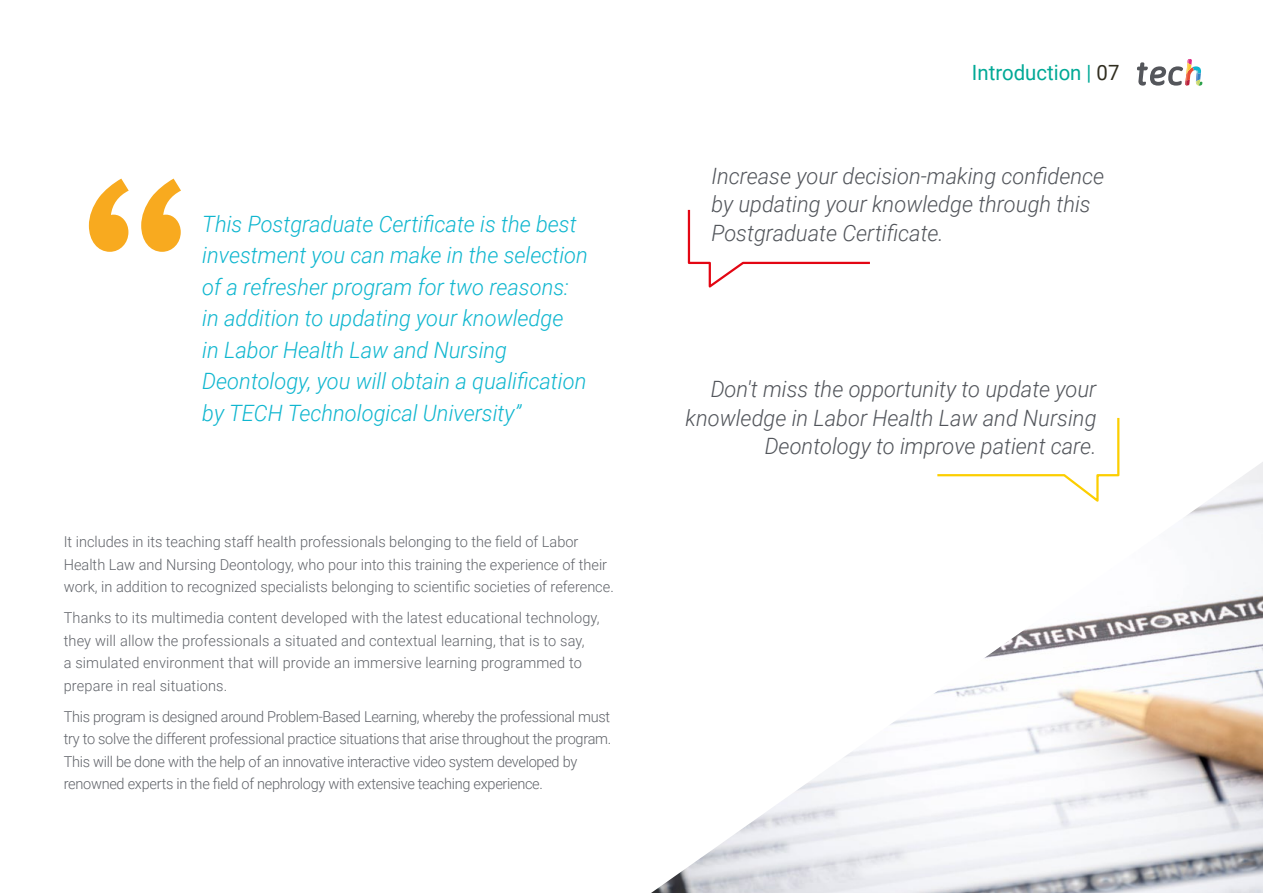
<style>
.page{position:relative;width:1263px;height:893px;background:#fff}
.page>*{position:absolute;margin:0;border:0;box-sizing:border-box;transform-origin:0 0}
.t1{font:italic 300 22.5px/31.5px "Roboto";color:#0fb6cf}
.t2{font:italic 300 22.5px/28.5px "Roboto";color:#52555b;text-align:right}
.t3{font:21px "Roboto";color:#00a996}
.t4{font:300 15px/22.5px "Roboto";color:#61646a}
.t5{font:300 15px/22.5px "Roboto";letter-spacing:-.02em;color:#61646a}
.s1{color:#312e20}
</style>
<div class="page">
<svg style="left:89px;top:179px;width:92px;height:73px"></svg>
<svg style="left:1117px;top:417px;width:3px;height:44px"></svg>
<svg style="left:687px;top:209px;width:183px;height:79px"></svg>
<img style="left:651px;top:461px;width:612px;height:432px">
<svg style="left:1137px;top:59px;width:65px;height:27px"></svg>
<p class="t1" style="left:202px;top:207px;width:387px">This Postgraduate Certificate is the best investment you can make in the selection of a refresher program for two reasons: in addition to updating your knowledge<br>in Labor Health Law and Nursing Deontology, you will obtain a qualification by TECH Technological University”</p>
<p class="t4" style="left:64px;top:530px;width:551px">It includes in its teaching staff health professionals belonging to the field of Labor<br>Health Law and Nursing Deontology, who pour into this training the experience of their work, in addition to recognized specialists belonging to scientific societies of reference.</p>
<p class="t4" style="left:64px;top:606px;width:537px">Thanks to its multimedia content developed with the latest educational technology, they will allow the professionals a situated and contextual learning, that is to say,<br>a simulated environment that will provide an immersive learning programmed to prepare in real situations.</p>
<p class="t5" style="left:64px;top:705px;width:549px">This program is designed around Problem-Based Learning, whereby the professional must try to solve the different professional practice situations that arise throughout the program.<br>This will be done with the help of an innovative interactive video system developed by renowned experts in the field of nephrology with extensive teaching experience.</p>
<h2 class="t3" style="left:972px;top:57px;width:149px">Introduction | <span class="s1">07</span></h2>
<h1 class="t2" style="left:711px;top:160px;width:394px;text-align:left">Increase your decision-making confidence by updating your knowledge through this<br>Postgraduate Certificate.</h1>
<h1 class="t2" style="left:685px;top:374px;width:412px">Don't miss the opportunity to update your knowledge in Labor Health Law and Nursing<br>Deontology to improve patient care.</h1>
</div>
